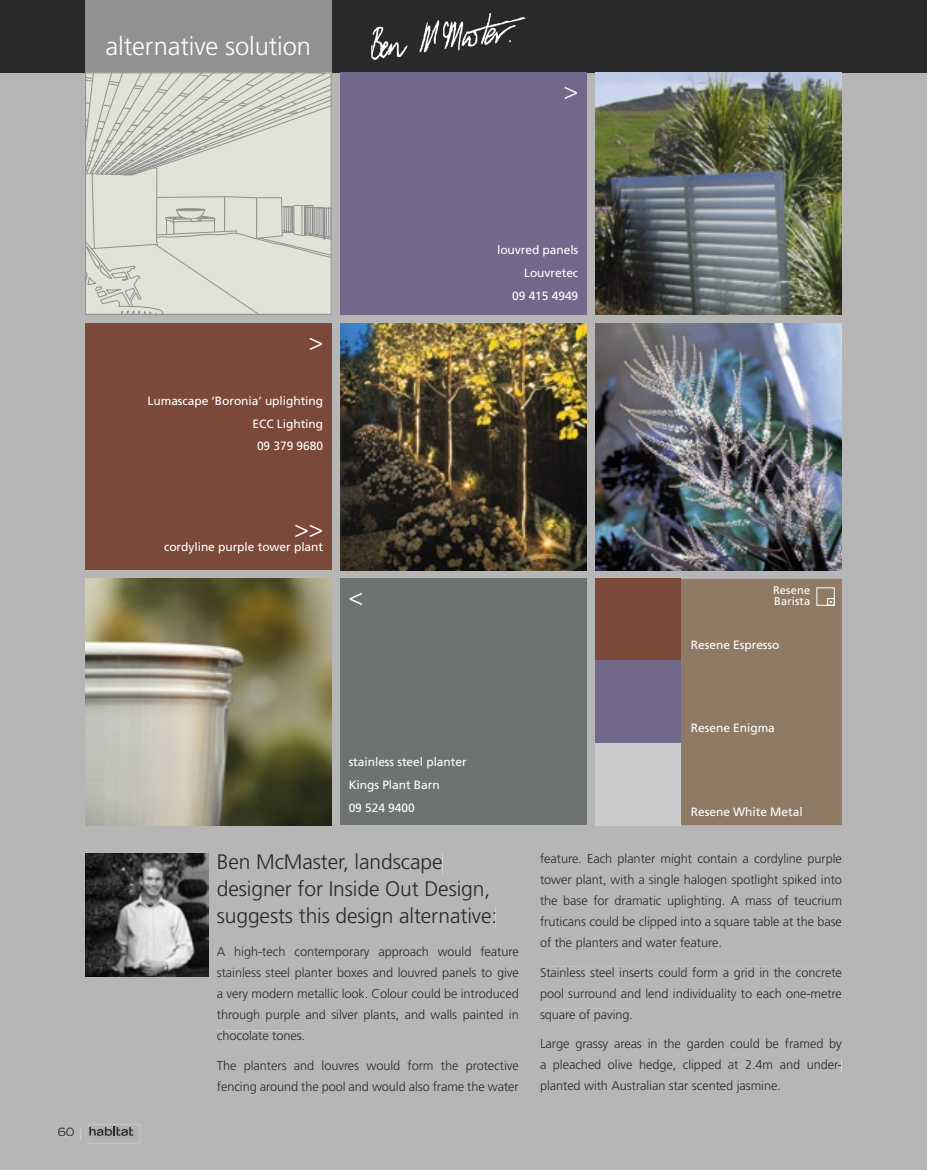
<style>
.page{position:relative;width:927px;height:1170px;background:#fff}
.page>*{position:absolute;margin:0;border:0;box-sizing:border-box;transform-origin:0 0}
.t1{font:300 25.65px "Frutiger";letter-spacing:-.005em;color:#fff}
.t2{font:300 24px "Frutiger";color:#fff}
.t3{font:300 21px/27px "Frutiger";letter-spacing:-.005em;color:#2a2929}
.t4{font:300 12.75px/21px "Frutiger";letter-spacing:-.005em;color:#2a2929;text-align:justify}
.t5{font:12px/22.8px "Frutiger";letter-spacing:-.005em;color:#fff;text-align:right}
.t6{font:expanded 11.25px "Trade Gothic LH";color:#2a2929}
.t7{font:11.1px/11.1px "Frutiger";letter-spacing:.015em;color:#fff}
.s1{color:#dfe2ca}
</style>
<div class="page">
<div style="left:0;top:72px;width:927px;height:1097px;background:#b7b6b6"></div>
<div style="left:0;top:0;width:927px;height:72px;background:#2a2929"></div>
<div style="left:85px;top:0;width:247px;height:72px;background:#909191"></div>
<img style="left:370px;top:13px;width:156px;height:47px">
<div style="left:85px;top:323px;width:247px;height:247px;background:#7b4939"></div>
<img style="left:595px;top:323px;width:247px;height:247px">
<div style="left:340px;top:578px;width:247px;height:247px;background:#6f7273"></div>
<img style="left:340px;top:323px;width:247px;height:247px">
<img style="left:595px;top:72px;width:247px;height:243px">
<img style="left:85px;top:578px;width:247px;height:247px">
<img style="left:85px;top:853px;width:123px;height:123px">
<div style="left:219px;top:853px;width:223px;height:20px;background:#b7b6b6"></div>
<div style="left:218px;top:880px;width:272px;height:20px;background:#b7b6b6"></div>
<div style="left:218px;top:907px;width:277px;height:20px;background:#b7b6b6"></div>
<div style="left:217px;top:946px;width:302px;height:12px;background:#b7b6b6"></div>
<div style="left:217px;top:967px;width:302px;height:12px;background:#b7b6b6"></div>
<div style="left:217px;top:988px;width:302px;height:12px;background:#b7b6b6"></div>
<div style="left:217px;top:1009px;width:302px;height:12px;background:#b7b6b6"></div>
<div style="left:217px;top:1030px;width:87px;height:10px;background:#b7b6b6"></div>
<div style="left:217px;top:1059px;width:302px;height:13px;background:#b7b6b6"></div>
<div style="left:217px;top:1080px;width:302px;height:13px;background:#b7b6b6"></div>
<div style="left:540px;top:853px;width:302px;height:12px;background:#b7b6b6"></div>
<div style="left:540px;top:874px;width:302px;height:12px;background:#b7b6b6"></div>
<div style="left:540px;top:895px;width:302px;height:12px;background:#b7b6b6"></div>
<div style="left:540px;top:916px;width:302px;height:12px;background:#b7b6b6"></div>
<div style="left:541px;top:937px;width:180px;height:12px;background:#b7b6b6"></div>
<div style="left:541px;top:966px;width:301px;height:13px;background:#b7b6b6"></div>
<div style="left:541px;top:987px;width:301px;height:13px;background:#b7b6b6"></div>
<div style="left:540px;top:1008px;width:93px;height:13px;background:#b7b6b6"></div>
<div style="left:541px;top:1038px;width:301px;height:12px;background:#b7b6b6"></div>
<div style="left:541px;top:1059px;width:300px;height:12px;background:#b7b6b6"></div>
<div style="left:541px;top:1080px;width:239px;height:12px;background:#b7b6b6"></div>
<div style="left:681px;top:578px;width:161px;height:247px;background:#8f7a65"></div>
<div style="left:595px;top:578px;width:86px;height:82px;background:#7b4939"></div>
<div style="left:595px;top:743px;width:86px;height:82px;background:#cccbcb"></div>
<div style="left:595px;top:660px;width:86px;height:83px;background:#71688a"></div>
<svg style="left:87px;top:74px;width:243px;height:239px;background:#d6d9ce"></svg>
<div style="left:85px;top:72px;width:247px;height:243px;border:1px solid #909191"></div>
<div style="left:340px;top:72px;width:247px;height:243px;background:#71688a"></div>
<div style="left:817px;top:587px;width:17px;height:18px;border:1px solid #fff"></div>
<div style="left:827px;top:598px;width:7px;height:7px;border:1px solid #fff"></div>
<img style="left:87px;top:1124px;width:53px;height:19px">
<svg style="left:89px;top:1126px;width:44px;height:9px"></svg>
<div style="left:58px;top:1127px;width:16px;height:8px;background:#b7b6b6"></div>
<h1 class="t1" style="left:106px;top:32px;width:207px">alternative solution</h1>
<h2 class="t2" style="left:564px;top:77px;width:16px">&gt;</h2>
<p class="t6" style="left:58px;top:1124px;width:26px">60 <span class="s1">|</span></p>
<h2 class="t2" style="left:309px;top:328px;width:16px">&gt;</h2>
<p class="t5" style="left:148px;top:389px;width:177px">Lumascape ‘Boronia’ uplighting<br>ECC Lighting<br>09 379 9680</p>
<h2 class="t2" style="left:294px;top:515px;width:30px">&gt;&gt;</h2>
<p class="t5" style="left:164px;top:535px;width:161px">cordyline purple tower plant</p>
<h2 class="t2" style="left:349px;top:583px;width:16px">&lt;</h2>
<p class="t5" style="left:497px;top:238px;width:83px">louvred panels<br>Louvretec<br>09 415 4949</p>
<p class="t5" style="left:349px;top:750px;width:120px;text-align:left">stainless steel planter<br>Kings Plant Barn<br>09 524 9400</p>
<p class="t7" style="left:773px;top:584px;width:39px">Resene<br>Barista</p>
<p class="t5" style="left:691px;top:633px;width:90px">Resene Espresso</p>
<p class="t5" style="left:691px;top:716px;width:85px">Resene Enigma</p>
<p class="t5" style="left:691px;top:800px;width:113px">Resene White Metal</p>
<h3 class="t3" style="left:217px;top:848px;width:282px">Ben McMaster, landscape designer for Inside Out Design, suggests this design alternative:</h3>
<p class="t4" style="left:217px;top:941px;width:303px">A high-tech contemporary approach would feature stainless steel planter boxes and louvred panels to give a very modern metallic look. Colour could be introduced through purple and silver plants, and walls painted in chocolate tones.</p>
<p class="t4" style="left:217px;top:1054px;width:303px">The planters and louvres would form the protective fencing around the pool and would also frame the water</p>
<p class="t4" style="left:540px;top:848px;width:303px">feature. Each planter might contain a cordyline purple tower plant, with a single halogen spotlight spiked into the base for dramatic uplighting. A mass of teucrium fruticans could be clipped into a square table at the base of the planters and water feature.</p>
<p class="t4" style="left:540px;top:961px;width:303px">Stainless steel inserts could form a grid in the concrete pool surround and lend individuality to each one-metre square of paving.</p>
<p class="t4" style="left:540px;top:1033px;width:303px">Large grassy areas in the garden could be framed by a pleached olive hedge, clipped at 2.4m and under&shy;planted with Australian star scented jasmine.</p>
</div>
